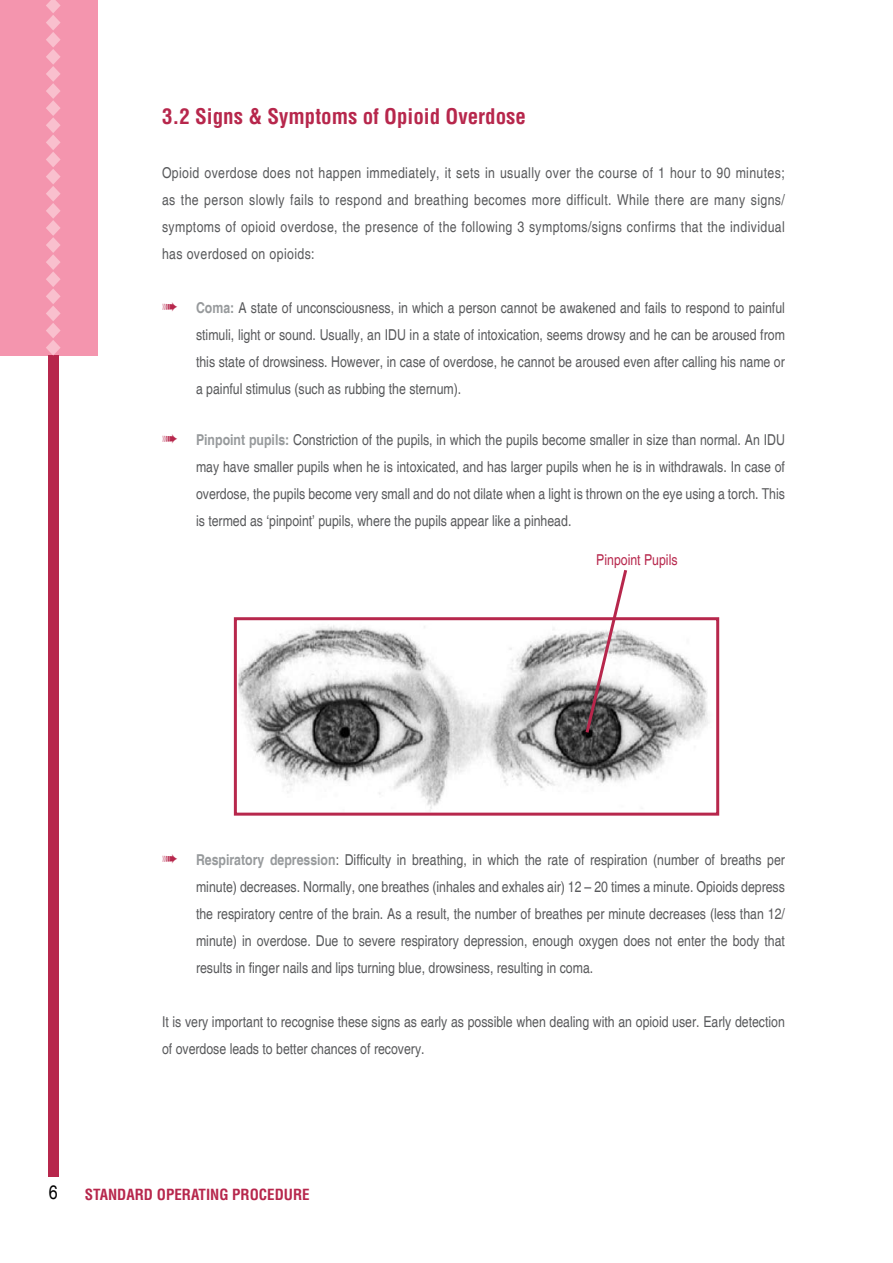
<style>
.page{position:relative;width:893px;height:1263px;background:#fff}
.page>*{position:absolute;margin:0;border:0;box-sizing:border-box;transform-origin:0 0}
.t1{font:700 condensed 21px "Helvetica";color:#b7274c}
.t2{font:condensed 19.5px "Helvetica";color:#000}
.t3{font:condensed 15px/27px "Helvetica";color:#58595b;text-align:justify}
.t4{font:700 condensed 15px "Helvetica";color:#b7274c}
.t5{font:condensed 15px "Helvetica";color:#b7274c}
.s1{font-weight:700;color:#979a9c}
</style>
<div class="page">
<div style="left:0;top:0;width:97px;height:355px;background:#f495ae"></div>
<div style="left:48px;top:356px;width:10px;height:821px;background:#b7274c"></div>
<svg style="left:46px;top:0;width:15px;height:355px"></svg>
<img style="left:238px;top:625px;width:471px;height:186px">
<div style="left:234px;top:617px;width:485px;height:199px;border:3px solid #b7274c"></div>
<svg style="left:583px;top:570px;width:46px;height:166px"></svg>
<h1 class="t1" style="left:162px;top:103px;width:365px">3.2 Signs &amp; Symptoms of Opioid Overdose</h1>
<p class="t3" style="left:162px;top:159px;width:624px">Opioid overdose does not happen immediately, it sets in usually over the course of 1 hour to 90 minutes; as the person slowly fails to respond and breathing becomes more difficult. While there are many signs/ symptoms of opioid overdose, the presence of the following 3 symptoms/signs confirms that the individual has overdosed on opioids:</p>
<p class="t3" style="left:196px;top:294px;width:590px"><span class="s1">Coma:</span> A state of unconsciousness, in which a person cannot be awakened and fails to respond to painful stimuli, light or sound. Usually, an IDU in a state of intoxication, seems drowsy and he can be aroused from this state of drowsiness. However, in case of overdose, he cannot be aroused even after calling his name or a painful stimulus (such as rubbing the sternum).</p>
<p class="t3" style="left:196px;top:426px;width:590px"><span class="s1">Pinpoint pupils:</span> Constriction of the pupils, in which the pupils become smaller in size than normal. An IDU may have smaller pupils when he is intoxicated, and has larger pupils when he is in withdrawals. In case of overdose, the pupils become very small and do not dilate when a light is thrown on the eye using a torch. This is termed as ‘pinpoint’ pupils, where the pupils appear like a pinhead.</p>
<p class="t5" style="left:596px;top:551px;width:83px">Pinpoint Pupils</p>
<p class="t3" style="left:196px;top:846px;width:590px"><span class="s1">Respiratory depression</span>: Difficulty in breathing, in which the rate of respiration (number of breaths per minute) decreases. Normally, one breathes (inhales and exhales air) 12 – 20 times a minute. Opioids depress the respiratory centre of the brain. As a result, the number of breathes per minute decreases (less than 12/ minute) in overdose. Due to severe respiratory depression, enough oxygen does not enter the body that results in finger nails and lips turning blue, drowsiness, resulting in coma.</p>
<p class="t3" style="left:162px;top:1008px;width:624px">It is very important to recognise these signs as early as possible when dealing with an opioid user. Early detection of overdose leads to better chances of recovery.</p>
<h2 class="t2" style="left:49px;top:1181px;width:10px">6</h2>
<p class="t4" style="left:85px;top:1185px;width:227px">STANDARD OPERATING PROCEDURE</p>
</div>
